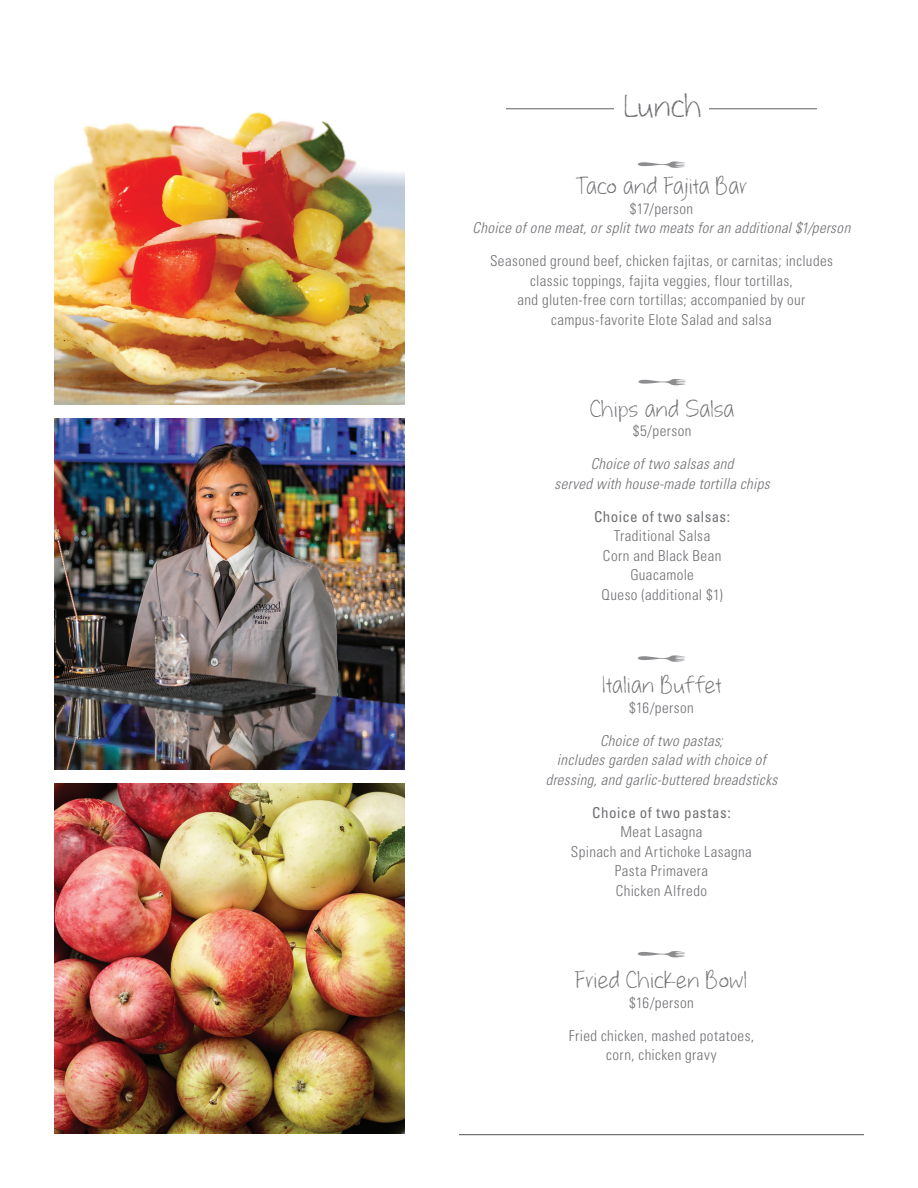
<style>
.page{position:relative;width:918px;height:1188px;background:#fff}
.page>*{position:absolute;margin:0;border:0;box-sizing:border-box;transform-origin:0 0}
.t1{font:42px "whateverittakes";letter-spacing:.02em;color:#717074}
.t2{font:30px "whateverittakes";letter-spacing:.02em;color:#717074}
.t3{font:300 condensed 15px/19.5px "Univers LT Std";letter-spacing:.025em;color:#717074;text-align:center}
.t4{font:italic 300 condensed 15px/19.5px "Univers LT Std";letter-spacing:.02em;color:#717074;text-align:center}
.t5{font:condensed 15px "Univers LT Std";letter-spacing:.03em;color:#717074}
</style>
<div class="page">
<img style="left:54px;top:418px;width:351px;height:352px">
<img style="left:54px;top:783px;width:351px;height:351px">
<svg style="left:638px;top:161px;width:47px;height:7px"></svg>
<hr style="left:709px;top:108px;width:108px;height:1px;background:#717074">
<hr style="left:506px;top:108px;width:108px;height:1px;background:#717074">
<hr style="left:459px;top:1134px;width:405px;height:1px;background:#717074">
<svg style="left:638px;top:655px;width:47px;height:7px"></svg>
<svg style="left:638px;top:951px;width:47px;height:7px"></svg>
<img style="left:54px;top:112px;width:351px;height:293px">
<svg style="left:638px;top:379px;width:48px;height:7px"></svg>
<h1 class="t1" style="left:625px;top:81px;width:79px">Lunch</h1>
<h2 class="t2" style="left:576px;top:169px;width:173px">Taco and Fajita Bar</h2>
<p class="t3" style="left:630px;top:199px;width:65px">$17/person</p>
<p class="t4" style="left:473px;top:219px;width:379px">Choice of one meat, or split two meats for an additional $1/person</p>
<p class="t3" style="left:490px;top:251px;width:345px">Seasoned ground beef, chicken fajitas, or carnitas; includes classic toppings, fajita veggies, flour tortillas,<br>and gluten-free corn tortillas; accompanied by our campus-favorite Elote Salad and salsa</p>
<h2 class="t2" style="left:590px;top:391px;width:145px">Chips and Salsa</h2>
<p class="t3" style="left:633px;top:421px;width:60px">$5/person</p>
<p class="t4" style="left:555px;top:454px;width:217px">Choice of two salsas and<br>served with house-made tortilla chips</p>
<p class="t5" style="left:594px;top:507px;width:138px">Choice of two salsas:</p>
<p class="t3" style="left:602px;top:526px;width:123px">Traditional Salsa<br>Corn and Black Bean<br>Guacamole<br>Queso (additional $1)</p>
<h2 class="t2" style="left:601px;top:668px;width:122px">Italian Buffet</h2>
<p class="t3" style="left:629px;top:698px;width:66px">$16/person</p>
<p class="t4" style="left:546px;top:731px;width:233px">Choice of two pastas;<br>includes garden salad with choice of dressing, and garlic-buttered breadsticks</p>
<p class="t5" style="left:592px;top:803px;width:140px">Choice of two pastas:</p>
<p class="t3" style="left:571px;top:822px;width:183px">Meat Lasagna<br>Spinach and Artichoke Lasagna<br>Pasta Primavera<br>Chicken Alfredo</p>
<h2 class="t2" style="left:576px;top:963px;width:173px">Fried Chicken Bowl</h2>
<p class="t3" style="left:629px;top:993px;width:66px">$16/person</p>
<p class="t3" style="left:569px;top:1026px;width:187px">Fried chicken, mashed potatoes, corn, chicken gravy</p>
</div>
